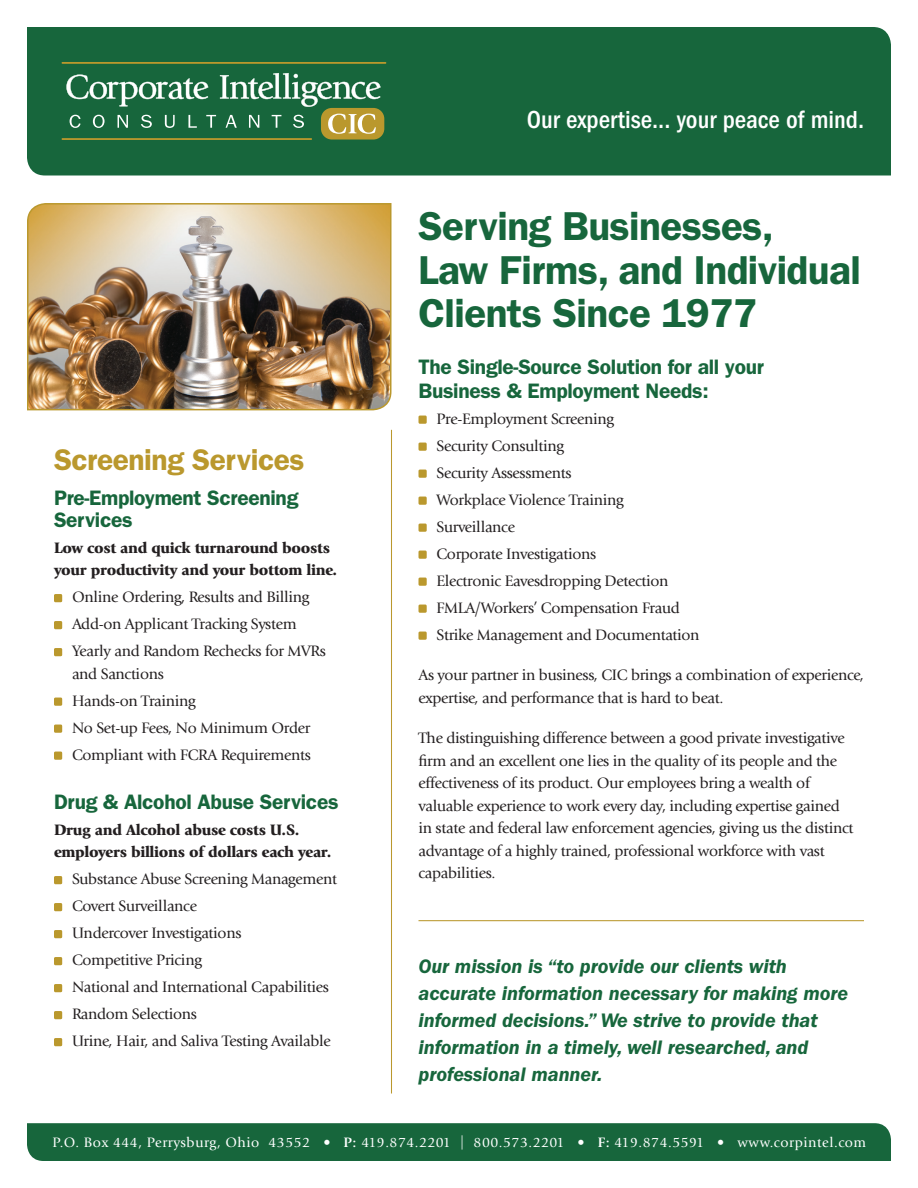
<style>
.page{position:relative;width:918px;height:1188px;background:#fff}
.page>*{position:absolute;margin:0;border:0;box-sizing:border-box;transform-origin:0 0}
.t1{font:600 40.5px/43.5px "Franklin Gothic";letter-spacing:-.015em;color:#17663c}
.t2{font:600 30px "Franklin Gothic";letter-spacing:-.015em;color:#ba982d}
.t3{font:500 condensed 25.5px "Franklin Gothic";color:#fff}
.t4{font:600 21px/22.5px "Franklin Gothic";letter-spacing:-.015em;color:#17663c}
.t5{font:italic 600 20.25px/27px "Franklin Gothic";letter-spacing:-.005em;color:#17663c}
.t6{font:15.75px/22.5px "Giovanni";letter-spacing:-.02em;color:#231f20}
.t7{font:900 15.75px/22.5px "Giovanni";letter-spacing:-.02em;color:#231f20}
.t8{font:14.25px "Giovanni";letter-spacing:.035em;color:#fff}
.s1{font-weight:700}
</style>
<div class="page">
<div style="left:54px;top:594px;width:8px;height:8px;background:#ba982d;border-radius:2px"></div>
<div style="left:54px;top:621px;width:8px;height:8px;background:#ba982d;border-radius:2px"></div>
<div style="left:54px;top:648px;width:8px;height:8px;background:#ba982d;border-radius:2px"></div>
<div style="left:54px;top:698px;width:8px;height:8px;background:#ba982d;border-radius:2px"></div>
<div style="left:54px;top:725px;width:8px;height:8px;background:#ba982d;border-radius:2px"></div>
<div style="left:54px;top:752px;width:8px;height:8px;background:#ba982d;border-radius:2px"></div>
<div style="left:54px;top:876px;width:8px;height:8px;background:#ba982d;border-radius:2px"></div>
<div style="left:54px;top:903px;width:8px;height:8px;background:#ba982d;border-radius:2px"></div>
<div style="left:54px;top:930px;width:8px;height:8px;background:#ba982d;border-radius:2px"></div>
<div style="left:54px;top:957px;width:8px;height:8px;background:#ba982d;border-radius:2px"></div>
<div style="left:54px;top:984px;width:8px;height:8px;background:#ba982d;border-radius:2px"></div>
<div style="left:54px;top:1011px;width:8px;height:8px;background:#ba982d;border-radius:2px"></div>
<div style="left:54px;top:1038px;width:8px;height:8px;background:#ba982d;border-radius:2px"></div>
<div style="left:27px;top:27px;width:864px;height:149px;background:#17663c"></div>
<div style="left:321px;top:108px;width:63px;height:32px;background:#ba982d;border-radius:11px"></div>
<svg style="left:328px;top:114px;width:48px;height:20px"></svg>
<hr style="left:62px;top:138px;width:250px;height:2px;background:#ba982d">
<hr style="left:62px;top:62px;width:324px;height:2px;background:#ba982d">
<svg style="left:70px;top:115px;width:11px;height:13px"></svg>
<svg style="left:93px;top:115px;width:12px;height:13px"></svg>
<svg style="left:118px;top:115px;width:10px;height:13px"></svg>
<svg style="left:141px;top:115px;width:11px;height:13px"></svg>
<svg style="left:165px;top:115px;width:10px;height:13px"></svg>
<svg style="left:188px;top:115px;width:9px;height:13px"></svg>
<svg style="left:206px;top:115px;width:10px;height:13px"></svg>
<svg style="left:226px;top:115px;width:11px;height:13px"></svg>
<svg style="left:249px;top:115px;width:10px;height:13px"></svg>
<svg style="left:272px;top:115px;width:9px;height:13px"></svg>
<svg style="left:293px;top:115px;width:11px;height:13px"></svg>
<svg style="left:66px;top:75px;width:142px;height:31px;background:#4f8a6b"></svg>
<svg style="left:220px;top:73px;width:161px;height:34px;background:#518c6c"></svg>
<div style="left:418px;top:416px;width:9px;height:8px;background:#ba982d;border-radius:2px"></div>
<div style="left:418px;top:443px;width:9px;height:8px;background:#ba982d;border-radius:2px"></div>
<div style="left:418px;top:470px;width:9px;height:8px;background:#ba982d;border-radius:2px"></div>
<div style="left:418px;top:497px;width:9px;height:8px;background:#ba982d;border-radius:2px"></div>
<div style="left:418px;top:524px;width:9px;height:8px;background:#ba982d;border-radius:2px"></div>
<div style="left:418px;top:551px;width:9px;height:8px;background:#ba982d;border-radius:2px"></div>
<div style="left:418px;top:578px;width:9px;height:8px;background:#ba982d;border-radius:2px"></div>
<div style="left:418px;top:605px;width:9px;height:8px;background:#ba982d;border-radius:2px"></div>
<div style="left:418px;top:632px;width:9px;height:8px;background:#ba982d;border-radius:2px"></div>
<hr style="left:391px;top:430px;width:1px;height:664px;background:#ba982d">
<div style="left:27px;top:1123px;width:864px;height:38px;background:#17663c"></div>
<img style="left:27px;top:203px;width:365px;height:208px">
<hr style="left:418px;top:920px;width:446px;height:1px;background:#ba982d">
<p class="t3" style="left:527px;top:106px;width:339px">Our expertise... your peace of mind.</p>
<p class="t2" style="left:54px;top:442px;width:252px">Screening Services</p>
<p class="t4" style="left:54px;top:486px;width:246px">Pre-Employment Screening<br>Services</p>
<p class="t7" style="left:54px;top:536px;width:285px">Low cost and quick turnaround boosts your productivity and your bottom line.</p>
<p class="t6" style="left:72px;top:586px;width:239px">Online Ordering, Results and Billing</p>
<p class="t6" style="left:72px;top:613px;width:226px">Add-on Applicant Tracking System</p>
<p class="t6" style="left:72px;top:640px;width:255px">Yearly and Random Rechecks for MVRs and Sanctions</p>
<p class="t6" style="left:72px;top:690px;width:125px">Hands-on Training</p>
<p class="t6" style="left:72px;top:717px;width:240px">No Set-up Fees, No Minimum Order</p>
<p class="t6" style="left:72px;top:744px;width:241px">Compliant with FCRA Requirements</p>
<p class="t4" style="left:54px;top:791px;width:286px">Drug &amp; Alcohol Abuse Services</p>
<p class="t7" style="left:54px;top:818px;width:279px">Drug and Alcohol abuse costs U.S. employers billions of dollars each year.</p>
<p class="t6" style="left:72px;top:868px;width:267px">Substance Abuse Screening Management</p>
<p class="t6" style="left:72px;top:895px;width:126px">Covert Surveillance</p>
<p class="t6" style="left:72px;top:922px;width:171px">Undercover Investigations</p>
<p class="t6" style="left:72px;top:949px;width:131px">Competitive Pricing</p>
<p class="t6" style="left:72px;top:976px;width:258px">National and International Capabilities</p>
<p class="t6" style="left:72px;top:1003px;width:127px">Random Selections</p>
<p class="t6" style="left:72px;top:1030px;width:260px">Urine, Hair, and Saliva Testing Available</p>
<p class="t1" style="left:418px;top:205px;width:444px">Serving Businesses,<br>Law Firms, and Individual<br>Clients Since 1977</p>
<p class="t4" style="left:418px;top:355px;width:347px;line-height:24px">The Single-Source Solution for all your<br>Business &amp; Employment Needs:</p>
<p class="t6" style="left:437px;top:408px;width:179px">Pre-Employment Screening</p>
<p class="t6" style="left:437px;top:435px;width:129px">Security Consulting</p>
<p class="t6" style="left:437px;top:462px;width:137px">Security Assessments</p>
<p class="t6" style="left:437px;top:489px;width:189px">Workplace Violence Training</p>
<p class="t6" style="left:437px;top:516px;width:80px">Surveillance</p>
<p class="t6" style="left:437px;top:543px;width:161px">Corporate Investigations</p>
<p class="t6" style="left:437px;top:570px;width:233px">Electronic Eavesdropping Detection</p>
<p class="t6" style="left:437px;top:597px;width:245px">FMLA/Workers’ Compensation Fraud</p>
<p class="t6" style="left:437px;top:624px;width:265px">Strike Management and Documentation</p>
<p class="t6" style="left:418px;top:664px;width:447px">As your partner in business, CIC brings a combination of experience, expertise, and performance that is hard to beat.</p>
<p class="t6" style="left:418px;top:727px;width:436px">The distinguishing difference between a good private investigative firm and an excellent one lies in the quality of its people and the effectiveness of its product. Our employees bring a wealth of valuable experience to work every day, including expertise gained in state and federal law enforcement agencies, giving us the distinct advantage of a highly trained, professional workforce with vast capabilities.</p>
<p class="t5" style="left:418px;top:953px;width:431px">Our mission is “to provide our clients with accurate information necessary for making more informed decisions.” We strive to provide that information in a timely, well researched, and professional manner.</p>
<p class="t8" style="left:53px;top:1134px;width:815px">P.O. Box 444, Perrysburg, Ohio 43552 • <span class="s1">P:</span> 419.874.2201 | 800.573.2201 • <span class="s1">F:</span> 419.874.5591 • www.corpintel.com</p>
</div>
